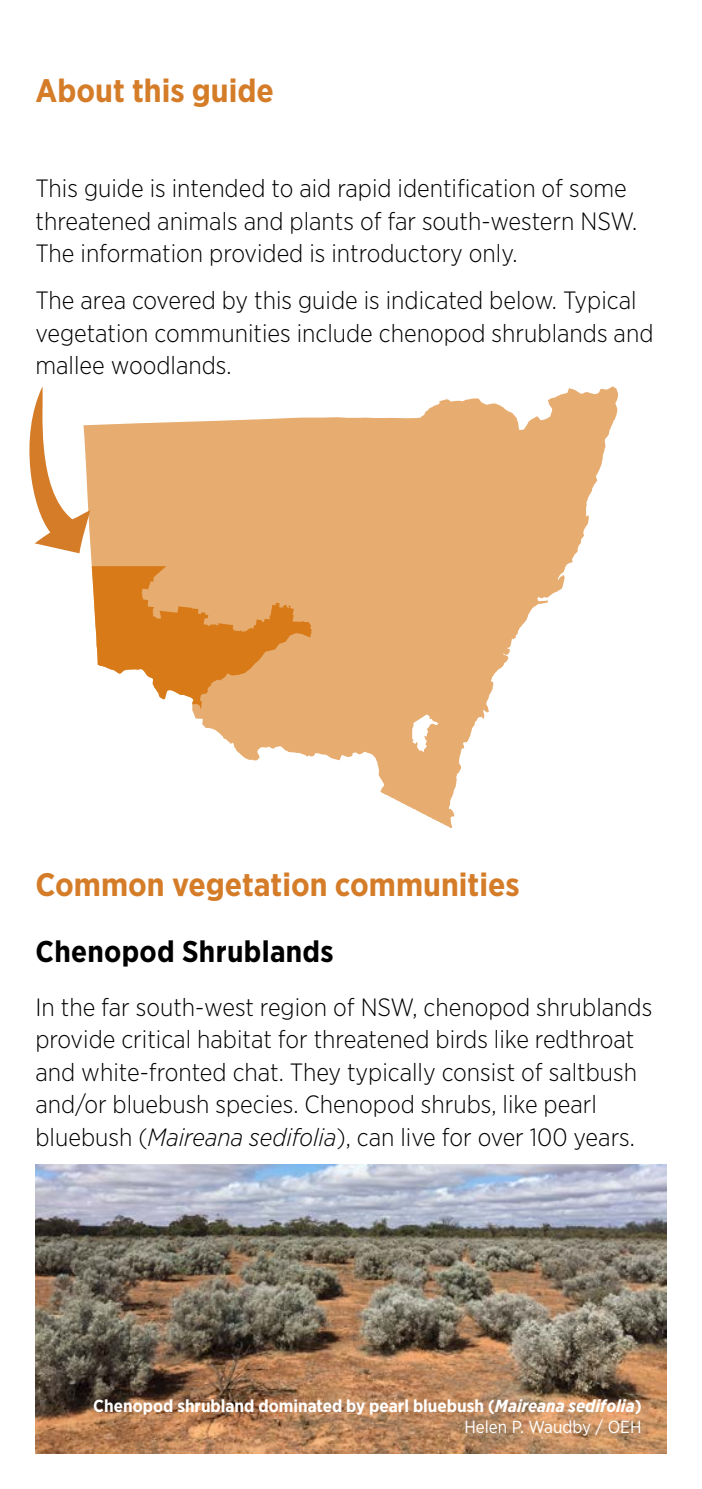
<style>
.page{position:relative;width:702px;height:1489px;background:#fff}
.page>*{position:absolute;margin:0;border:0;box-sizing:border-box;transform-origin:0 0}
._05_Heading_2{font:700 32.5px "Gotham Narrow";color:#d57c29}
._06_Heading_3{font:700 30px "Gotham Narrow";letter-spacing:.01em;color:#000}
._08_Body_copy{font:300 25px/32.5px "Gotham Narrow";color:#000}
._12_Photo_caption{font:700 17.5px "Gotham Narrow";color:#fff}
._12_Photo_caption-2{font:17.5px "Gotham Narrow";color:#fff}
.s1{font-style:italic}
</style>
<div class="page">
<svg style="left:90px;top:386px;width:528px;height:442px;fill:#e7ac6f"></svg>
<svg style="left:92px;top:566px;width:220px;height:142px;background:#e19d54"></svg>
<svg style="left:412px;top:714px;width:26px;height:38px"></svg>
<img style="left:35px;top:1164px;width:631px;height:289px">
<svg style="left:29px;top:386px;width:61px;height:167px"></svg>
<p class="_05_Heading_2" style="left:35px;top:69px;width:240px">About this guide</p>
<p class="_08_Body_copy" style="left:35px;top:172px;width:603px">This guide is intended to aid rapid identification of some threatened animals and plants of far south-western NSW.<br>The information provided is introductory only.</p>
<p class="_08_Body_copy" style="left:35px;top:283px;width:619px">The area covered by this guide is indicated below. Typical vegetation communities include chenopod shrublands and mallee woodlands.</p>
<p class="_05_Heading_2" style="left:35px;top:863px;width:485px">Common vegetation communities</p>
<p class="_06_Heading_3" style="left:35px;top:932px;width:300px">Chenopod Shrublands</p>
<p class="_08_Body_copy" style="left:35px;top:990px;width:618px">In the far south-west region of NSW, chenopod shrublands provide critical habitat for threatened birds like redthroat and white-fronted chat. They typically consist of saltbush and/or bluebush species. Chenopod shrubs, like pearl bluebush (<span class="s1">Maireana sedifolia</span>), can live for over 100 years.</p>
<p class="_12_Photo_caption" style="left:93px;top:1393px;width:550px">Chenopod shrubland dominated by pearl bluebush (<span class="s1">Maireana sedifolia</span>)</p>
<p class="_12_Photo_caption-2" style="left:464px;top:1415px;width:179px">Helen P. Waudby / OEH</p>
</div>
